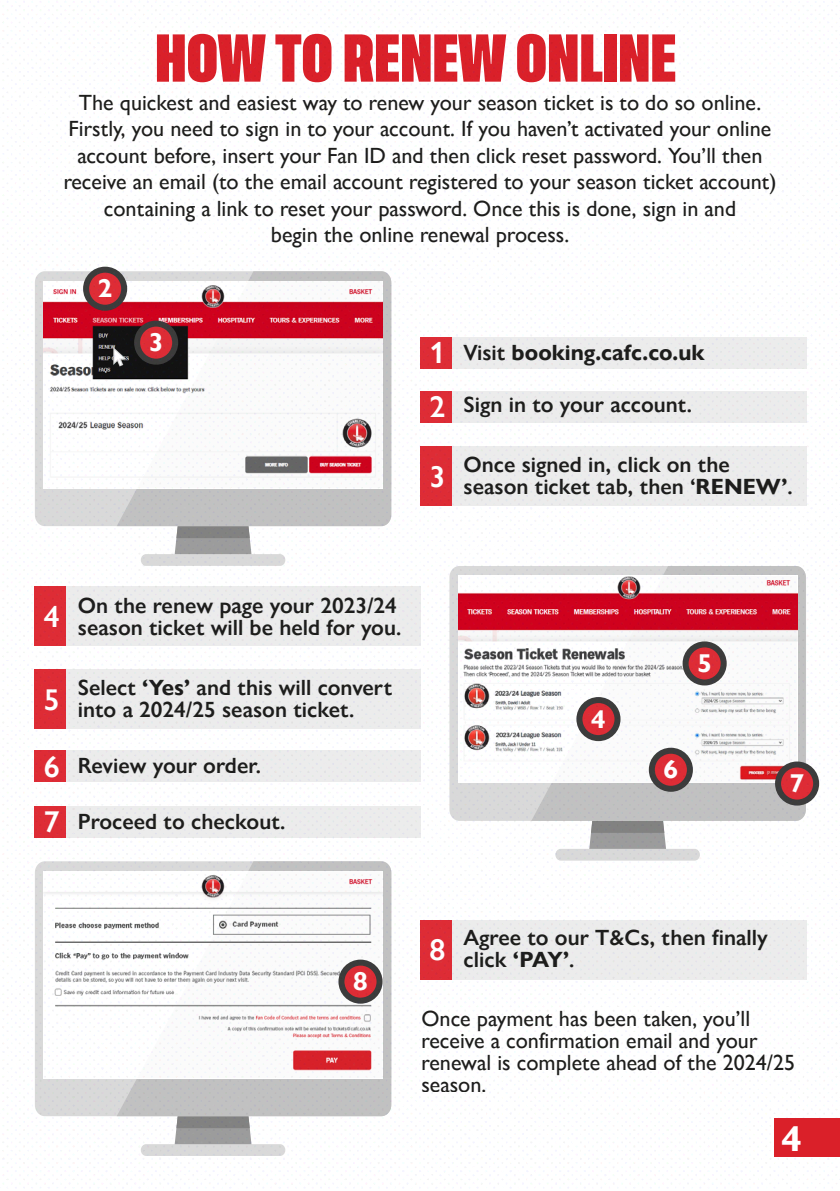
<style>
.page{position:relative;width:840px;height:1191px;background:#fff}
.page>*{position:absolute;margin:0;border:0;box-sizing:border-box;transform-origin:0 0}
.t1{font:700 50px "Tusker Grotesk 6700";color:#da2029}
.t2{font:700 36px "Gill Sans Nova";color:#fff}
.t3{font:700 25.8px "Gill Sans Nova";color:#fff}
.t4{font:22px/26.4px "Gill Sans Nova";color:#1d1d1b;text-align:center}
.t5{font:600 22px/22px "Gill Sans Nova";color:#1d1d1b}
.t6{font:700 22px "Gill Sans Nova";color:#1d1d1b}
.s1{font-weight:600;font-size:30px;color:#fff}
.s2{font-weight:600}
.s3{font-size:30px;color:#fff}
.s4{font-weight:700}
</style>
<div class="page">
<img style="left:2px;top:1px;width:835px;height:1187px">
<div style="left:774px;top:1118px;width:65px;height:39px;background:#da2029"></div>
<h1 class="t1" style="left:155px;top:28px;width:522px">HOW TO RENEW ONLINE</h1>
<p class="t4" style="left:63px;top:89px;width:714px">The quickest and easiest way to renew your season ticket is to do so online.<br>Firstly, you need to sign in to your account. If you haven’t activated your online account before, insert your Fan ID and then click reset password. You’ll then receive an email (to the email account registered to your season ticket account) containing a link to reset your password. Once this is done, sign in and<br>begin the online renewal process.</p>
<p class="t3" style="left:98px;top:273px;width:16px">2</p>
<p class="t3" style="left:149px;top:326px;width:16px">3</p>
<p class="t6" style="left:429px;top:339px;width:276px"><span class="s1">1</span> <span class="s2">Visit</span> booking.cafc.co.uk</p>
<p class="t5" style="left:429px;top:393px;width:264px"><span class="s3">2</span> Sign in to your account.</p>
<p class="t5" style="left:429px;top:453px;width:364px;text-indent:34px">Once signed in, click on the<br><sup>3</sup> season ticket tab, then ‘<span class="s4">RENEW’</span>.</p>
<p class="t5" style="left:44px;top:594px;width:359px;text-align:right">On the renew page your 2023/24<br><sup>4</sup> season ticket will be held for you.</p>
<p class="t5" style="left:44px;top:676px;width:350px;text-indent:34px">Select <span class="s4">‘Yes’</span> and this will convert<br><sup>5</sup> into a 2024/25 season ticket.</p>
<p class="t5" style="left:44px;top:754px;width:219px"><span class="s3">6</span> Review your order.</p>
<p class="t5" style="left:44px;top:810px;width:243px"><span class="s3">7</span> Proceed to checkout.</p>
<p class="t3" style="left:591px;top:703px;width:16px">4</p>
<p class="t3" style="left:697px;top:647px;width:16px">5</p>
<p class="t3" style="left:663px;top:753px;width:16px">6</p>
<p class="t3" style="left:789px;top:767px;width:16px">7</p>
<p class="t3" style="left:353px;top:965px;width:16px">8</p>
<p class="t5" style="left:429px;top:926px;width:339px;text-indent:34px">Agree to our T&amp;Cs, then finally<br><sup>8</sup> click <span class="s4">‘PAY’</span>.</p>
<p class="t4" style="left:421px;top:1007px;width:375px;line-height:22px;text-align:left">Once payment has been taken, you’ll receive a confirmation email and your renewal is complete ahead of the 2024/25 season.</p>
<h2 class="t2" style="left:781px;top:1116px;width:22px">4</h2>
</div>
